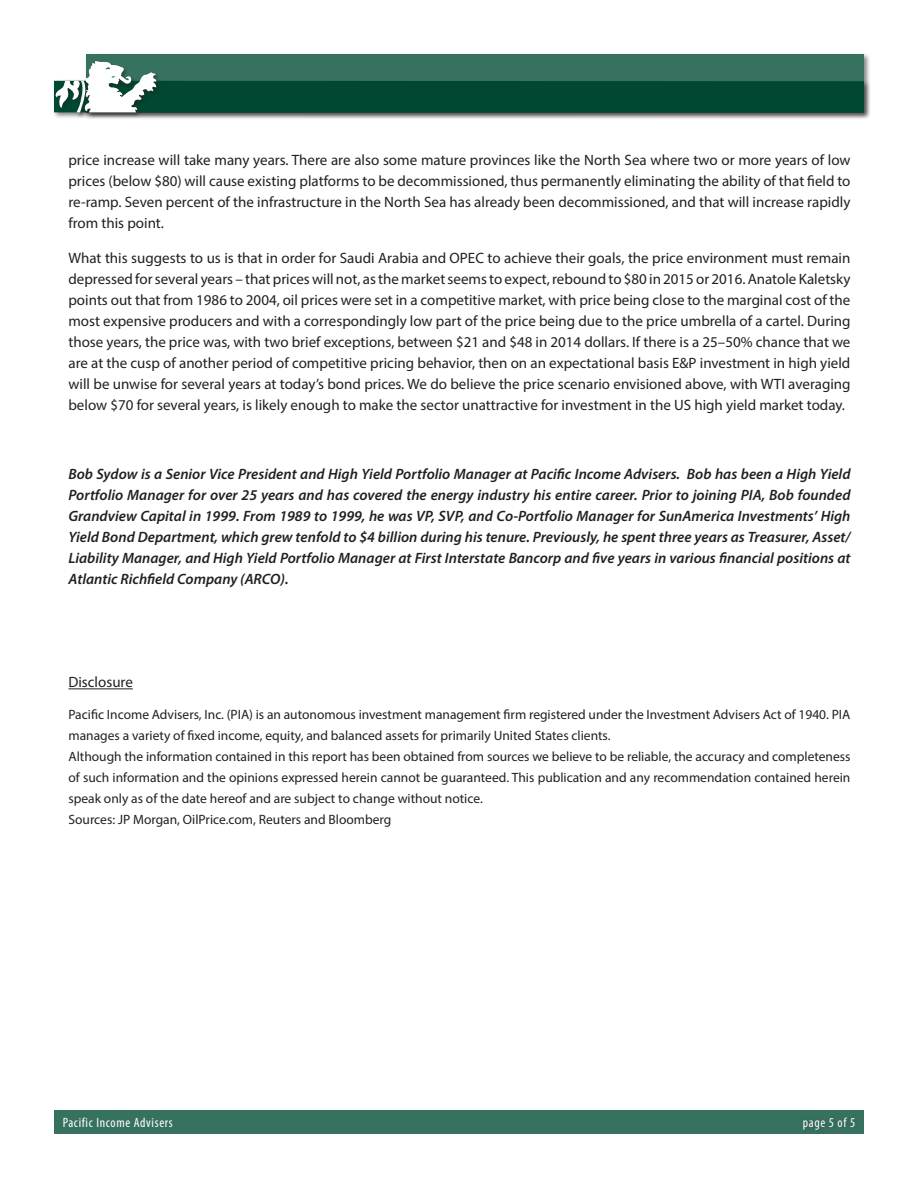
<style>
.page{position:relative;width:918px;height:1188px;background:#fff}
.page>*{position:absolute;margin:0;border:0;box-sizing:border-box;transform-origin:0 0}
.t1{font:15px/21px "Myriad Pro";color:#231f20;text-align:justify}
.t2{font:italic 600 15px/21px "Myriad Pro";color:#231f20;text-align:justify}
.t3{font:13.5px/21px "Myriad Pro";color:#231f20}
.t4{font:condensed 13.5px "Myriad Pro";letter-spacing:.05em;color:#fff}
</style>
<div class="page">
<div style="left:84px;top:52px;width:787px;height:67px;background:#231f20;opacity:.55"></div>
<div style="left:86px;top:54px;width:778px;height:58px;background:#377260"></div>
<div style="left:52px;top:79px;width:819px;height:41px;background:#231f20;opacity:.55"></div>
<div style="left:75px;top:80px;width:16px;height:38px;background:#231f20;opacity:.55"></div>
<div style="left:84px;top:60px;width:78px;height:58px;background:#231f20;opacity:.55"></div>
<svg style="left:54px;top:61px;width:810px;height:52px"></svg>
<div style="left:54px;top:1111px;width:810px;height:23px;background:#377260"></div>
<hr style="left:68px;top:688px;width:65px;height:1px;background:#231f20">
<p class="t1" style="left:68px;top:150px;width:784px">price increase will take many years. There are also some mature provinces like the North Sea where two or more years of low prices (below $80) will cause existing platforms to be decommissioned, thus permanently eliminating the ability of that field to re-ramp. Seven percent of the infrastructure in the North Sea has already been decommissioned, and that will increase rapidly from this point.</p>
<p class="t1" style="left:68px;top:247px;width:784px">What this suggests to us is that in order for Saudi Arabia and OPEC to achieve their goals, the price environment must remain depressed for several years – that prices will not, as the market seems to expect, rebound to $80 in 2015 or 2016. Anatole Kaletsky points out that from 1986 to 2004, oil prices were set in a competitive market, with price being close to the marginal cost of the most expensive producers and with a correspondingly low part of the price being due to the price umbrella of a cartel. During those years, the price was, with two brief exceptions, between $21 and $48 in 2014 dollars. If there is a 25–50% chance that we are at the cusp of another period of competitive pricing behavior, then on an expectational basis E&amp;P investment in high yield will be unwise for several years at today’s bond prices. We do believe the price scenario envisioned above, with WTI averaging below $70 for several years, is likely enough to make the sector unattractive for investment in the US high yield market today.</p>
<p class="t2" style="left:68px;top:463px;width:784px">Bob Sydow is a Senior Vice President and High Yield Portfolio Manager at Pacific Income Advisers. Bob has been a High Yield Portfolio Manager for over 25 years and has covered the energy industry his entire career. Prior to joining PIA, Bob founded Grandview Capital in 1999. From 1989 to 1999, he was VP, SVP, and Co-Portfolio Manager for SunAmerica Investments’ High Yield Bond Department, which grew tenfold to $4 billion during his tenure. Previously, he spent three years as Treasurer, Asset/ Liability Manager, and High Yield Portfolio Manager at First Interstate Bancorp and five years in various financial positions at Atlantic Richfield Company (ARCO).</p>
<p class="t1" style="left:68px;top:672px;width:66px">Disclosure</p>
<p class="t3" style="left:68px;top:704px;width:783px">Pacific Income Advisers, Inc. (PIA) is an autonomous investment management firm registered under the Investment Advisers Act of 1940. PIA manages a variety of fixed income, equity, and balanced assets for primarily United States clients.</p>
<p class="t3" style="left:68px;top:746px;width:784px;text-align:justify">Although the information contained in this report has been obtained from sources we believe to be reliable, the accuracy and completeness of such information and the opinions expressed herein cannot be guaranteed. This publication and any recommendation contained herein speak only as of the date hereof and are subject to change without notice.</p>
<p class="t3" style="left:68px;top:809px;width:325px">Sources: JP Morgan, OilPrice.com, Reuters and Bloomberg</p>
<p class="t4" style="left:63px;top:1114px;width:112px">Pacific Income Advisers</p>
<p class="t4" style="left:803px;top:1114px;width:54px">page 5 of 5</p>
</div>
